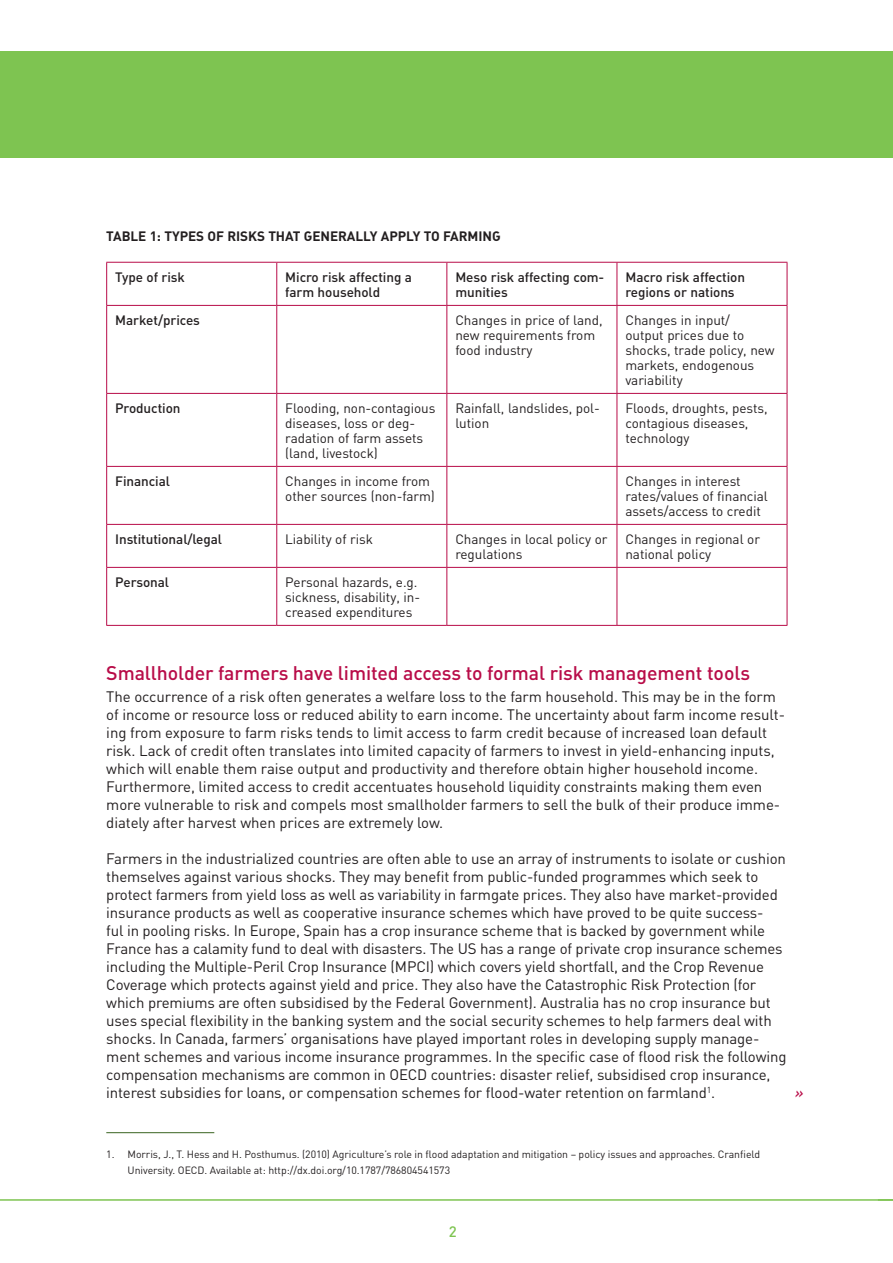
<style>
.page{position:relative;width:893px;height:1263px;background:#fff}
.page>*{position:absolute;margin:0;border:0;box-sizing:border-box;transform-origin:0 0}
.tussenkop{font:500 19.5px "DIN";letter-spacing:-.005em;color:#b80c48}
.brood_eerste{font:15px/18px "DIN";letter-spacing:-.01em;color:#231f20}
.paginacijfer{font:500 15px "DIN";color:#7ec451}
.fotobijschrift{font:italic 500 15px "DIN";color:#b80c48}
.tabel{font:13.5px/15px "DIN";letter-spacing:-.005em;color:#231f20}
.tabel-2{font:500 13.5px/15px "DIN";letter-spacing:-.005em;color:#231f20}
.tabel_kop{font:700 13.5px "DIN";letter-spacing:-.005em;color:#231f20}
.Footnote_Text{font:10.5px/16.5px "DIN";letter-spacing:-.005em;color:#231f20}
</style>
<div class="page">
<hr style="left:0;top:1199px;width:893px;height:2px;background:#7ec451">
<svg style="left:878px;top:1200px;width:15px;height:1px"></svg>
<hr style="left:106px;top:262px;width:171px;height:1px;background:#b80c48">
<hr style="left:106px;top:263px;width:1px;height:42px;background:#b80c48">
<hr style="left:277px;top:262px;width:170px;height:1px;background:#b80c48">
<hr style="left:276px;top:263px;width:1px;height:42px;background:#b80c48">
<hr style="left:447px;top:262px;width:170px;height:1px;background:#b80c48">
<hr style="left:446px;top:263px;width:1px;height:42px;background:#b80c48">
<hr style="left:617px;top:262px;width:170px;height:1px;background:#b80c48">
<hr style="left:617px;top:263px;width:1px;height:42px;background:#b80c48">
<hr style="left:787px;top:263px;width:1px;height:42px;background:#b80c48">
<hr style="left:106px;top:305px;width:171px;height:1px;background:#b80c48">
<hr style="left:106px;top:306px;width:1px;height:87px;background:#b80c48">
<hr style="left:277px;top:305px;width:170px;height:1px;background:#b80c48">
<hr style="left:276px;top:306px;width:1px;height:87px;background:#b80c48">
<hr style="left:447px;top:305px;width:170px;height:1px;background:#b80c48">
<hr style="left:446px;top:306px;width:1px;height:87px;background:#b80c48">
<hr style="left:617px;top:305px;width:170px;height:1px;background:#b80c48">
<hr style="left:617px;top:306px;width:1px;height:87px;background:#b80c48">
<hr style="left:787px;top:306px;width:1px;height:87px;background:#b80c48">
<hr style="left:106px;top:393px;width:171px;height:1px;background:#b80c48">
<hr style="left:106px;top:394px;width:1px;height:72px;background:#b80c48">
<hr style="left:277px;top:393px;width:170px;height:1px;background:#b80c48">
<hr style="left:276px;top:394px;width:1px;height:72px;background:#b80c48">
<hr style="left:447px;top:393px;width:170px;height:1px;background:#b80c48">
<hr style="left:446px;top:394px;width:1px;height:72px;background:#b80c48">
<hr style="left:617px;top:393px;width:170px;height:1px;background:#b80c48">
<hr style="left:617px;top:394px;width:1px;height:72px;background:#b80c48">
<hr style="left:787px;top:394px;width:1px;height:72px;background:#b80c48">
<hr style="left:106px;top:466px;width:171px;height:1px;background:#b80c48">
<hr style="left:106px;top:467px;width:1px;height:57px;background:#b80c48">
<hr style="left:277px;top:466px;width:170px;height:1px;background:#b80c48">
<hr style="left:276px;top:467px;width:1px;height:57px;background:#b80c48">
<hr style="left:447px;top:466px;width:170px;height:1px;background:#b80c48">
<hr style="left:446px;top:467px;width:1px;height:57px;background:#b80c48">
<hr style="left:617px;top:466px;width:170px;height:1px;background:#b80c48">
<hr style="left:617px;top:467px;width:1px;height:57px;background:#b80c48">
<hr style="left:787px;top:467px;width:1px;height:57px;background:#b80c48">
<hr style="left:106px;top:524px;width:171px;height:1px;background:#b80c48">
<hr style="left:106px;top:525px;width:1px;height:42px;background:#b80c48">
<hr style="left:277px;top:524px;width:170px;height:1px;background:#b80c48">
<hr style="left:276px;top:525px;width:1px;height:42px;background:#b80c48">
<hr style="left:447px;top:524px;width:170px;height:1px;background:#b80c48">
<hr style="left:446px;top:525px;width:1px;height:42px;background:#b80c48">
<hr style="left:617px;top:524px;width:170px;height:1px;background:#b80c48">
<hr style="left:617px;top:525px;width:1px;height:42px;background:#b80c48">
<hr style="left:787px;top:525px;width:1px;height:42px;background:#b80c48">
<hr style="left:106px;top:567px;width:171px;height:1px;background:#b80c48">
<hr style="left:106px;top:568px;width:1px;height:57px;background:#b80c48">
<hr style="left:277px;top:567px;width:170px;height:1px;background:#b80c48">
<hr style="left:276px;top:568px;width:1px;height:57px;background:#b80c48">
<hr style="left:447px;top:567px;width:170px;height:1px;background:#b80c48">
<hr style="left:446px;top:568px;width:1px;height:57px;background:#b80c48">
<hr style="left:617px;top:567px;width:170px;height:1px;background:#b80c48">
<hr style="left:617px;top:568px;width:1px;height:57px;background:#b80c48">
<hr style="left:787px;top:568px;width:1px;height:57px;background:#b80c48">
<hr style="left:106px;top:625px;width:171px;height:1px;background:#b80c48">
<hr style="left:277px;top:625px;width:170px;height:1px;background:#b80c48">
<hr style="left:447px;top:625px;width:170px;height:1px;background:#b80c48">
<hr style="left:617px;top:625px;width:170px;height:1px;background:#b80c48">
<hr style="left:106px;top:1132px;width:108px;height:1px;background:#3a6522">
<div style="left:0;top:51px;width:892px;height:106px;background:#7ec451"></div>
<p class="tabel_kop" style="left:106px;top:227px;width:396px">TABLE 1: TYPES OF RISKS THAT GENERALLY APPLY TO FARMING</p>
<p class="tabel-2" style="left:115px;top:269px;width:71px">Type of risk</p>
<p class="tabel-2" style="left:285px;top:269px;width:128px">Micro risk affecting a farm household</p>
<p class="tabel-2" style="left:455px;top:269px;width:151px">Meso risk affecting com&shy;munities</p>
<p class="tabel-2" style="left:625px;top:269px;width:121px">Macro risk affection regions or nations</p>
<p class="tabel-2" style="left:115px;top:312px;width:86px">Market/prices</p>
<p class="tabel" style="left:455px;top:312px;width:149px">Changes in price of land, new requirements from food industry</p>
<p class="tabel" style="left:625px;top:312px;width:151px">Changes in input/<br>output prices due to shocks, trade policy, new markets, endogenous variability</p>
<p class="tabel-2" style="left:115px;top:400px;width:67px">Production</p>
<p class="tabel" style="left:285px;top:400px;width:152px">Flooding, non-contagious diseases, loss or deg&shy;radation of farm assets (land, livestock)</p>
<p class="tabel" style="left:455px;top:400px;width:146px">Rainfall, landslides, pol&shy;lution</p>
<p class="tabel" style="left:625px;top:400px;width:144px">Floods, droughts, pests, contagious diseases, technology</p>
<p class="tabel-2" style="left:115px;top:473px;width:56px">Financial</p>
<p class="tabel" style="left:285px;top:473px;width:151px">Changes in income from other sources (non-farm)</p>
<p class="tabel" style="left:625px;top:473px;width:144px">Changes in interest rates/values of financial assets/access to credit</p>
<p class="tabel-2" style="left:115px;top:531px;width:108px">Institutional/legal</p>
<p class="tabel" style="left:285px;top:531px;width:89px">Liability of risk</p>
<p class="tabel" style="left:455px;top:531px;width:154px">Changes in local policy or regulations</p>
<p class="tabel" style="left:625px;top:531px;width:136px">Changes in regional or national policy</p>
<p class="tabel-2" style="left:115px;top:574px;width:55px">Personal</p>
<p class="tabel" style="left:285px;top:574px;width:136px">Personal hazards, e.g. sickness, disability, in&shy;creased expenditures</p>
<p class="tussenkop" style="left:106px;top:660px;width:645px">Smallholder farmers have limited access to formal risk management tools</p>
<p class="brood_eerste" style="left:106px;top:687px;width:680px">The occurrence of a risk often generates a welfare loss to the farm household. This may be in the form of income or resource loss or reduced ability to earn income. The uncertainty about farm income result&shy;ing from exposure to farm risks tends to limit access to farm credit because of increased loan default risk. Lack of credit often translates into limited capacity of farmers to invest in yield-enhancing inputs, which will enable them raise output and productivity and therefore obtain higher household income.<br>Furthermore, limited access to credit accentuates household liquidity constraints making them even more vulnerable to risk and compels most smallholder farmers to sell the bulk of their produce imme&shy;diately after harvest when prices are extremely low.</p>
<p class="brood_eerste" style="left:106px;top:849px;width:682px">Farmers in the industrialized countries are often able to use an array of instruments to isolate or cushion themselves against various shocks. They may benefit from public-funded programmes which seek to protect farmers from yield loss as well as variability in farmgate prices. They also have market-provided insurance products as well as cooperative insurance schemes which have proved to be quite success-<br>ful in pooling risks. In Europe, Spain has a crop insurance scheme that is backed by government while France has a calamity fund to deal with disasters. The US has a range of private crop insurance schemes including the Multiple-Peril Crop Insurance (MPCI) which covers yield shortfall, and the Crop Revenue Coverage which protects against yield and price. They also have the Catastrophic Risk Protection (for which premiums are often subsidised by the Federal Government). Australia has no crop insurance but uses special flexibility in the banking system and the social security schemes to help farmers deal with shocks. In Canada, farmers’ organisations have played important roles in developing supply manage&shy;ment schemes and various income insurance programmes. In the specific case of flood risk the following compensation mechanisms are common in OECD countries: disaster relief, subsidised crop insurance, interest subsidies for loans, or compensation schemes for flood-water retention on farmland<sup>1</sup>.</p>
<p class="fotobijschrift" style="left:795px;top:1083px;width:10px">»</p>
<p class="Footnote_Text" style="left:128px;top:1145px;width:634px;text-indent:-21px">1. Morris, J., T. Hess and H. Posthumus. (2010) Agriculture’s role in flood adaptation and mitigation – policy issues and approaches. Cranfield<br>University. OECD. Available at: http://dx.doi.org/10.1787/786804541573</p>
<p class="paginacijfer" style="left:449px;top:1222px;width:9px">2</p>
</div>
